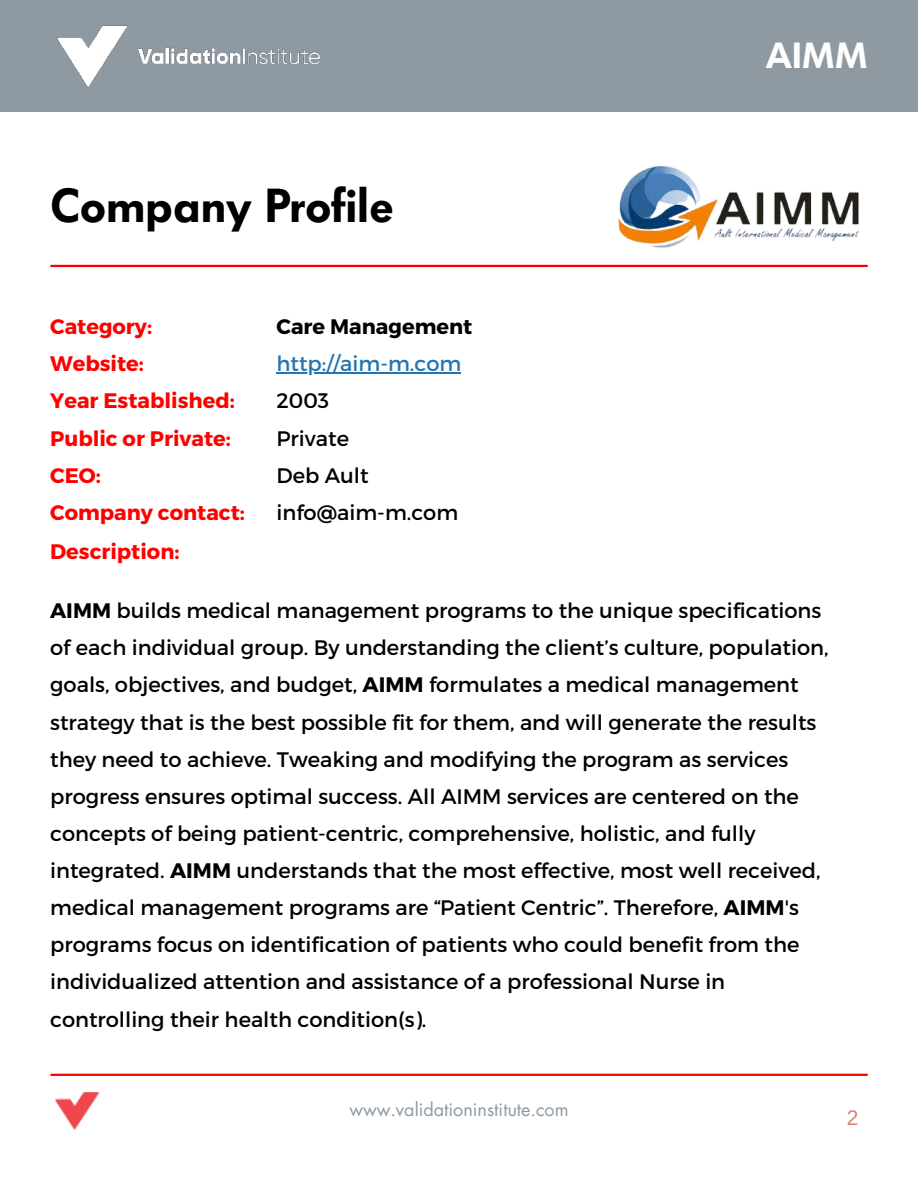
<style>
.page{position:relative;width:918px;height:1188px;background:#fff}
.page>*{position:absolute;margin:0;border:0;box-sizing:border-box;transform-origin:0 0}
.t1{font:600 47.25px "Futura BQ";color:#000}
.t2{font:600 36px "Futura BQ";color:#fff}
.t3{font:21px/37.2px "Montserrat";color:#000}
.t4{font:700 21px/37px "Montserrat";color:#f00}
.t5{font:21px "Montserrat";color:#2475b0}
.t6{font:700 21px "Montserrat";color:#000}
.t7{font:21px "Arimo";color:#d97f76}
.t8{font:18px "Futura LT";color:#8e99a2}
.s1{font-weight:700}
</style>
<div class="page">
<div style="left:0;top:0;width:918px;height:111px;background:#8e99a2"></div>
<img style="left:57px;top:25px;width:263px;height:62px">
<hr style="left:51px;top:1074px;width:816px;height:2px;background:#f00">
<img style="left:54px;top:1092px;width:45px;height:38px">
<hr style="left:51px;top:265px;width:816px;height:2px;background:#f00">
<hr style="left:276px;top:372px;width:185px;height:2px;background:#2475b0">
<img style="left:618px;top:165px;width:241px;height:83px">
<h1 class="t1" style="left:50px;top:178px;width:345px">Company Profile</h1>
<p class="t4" style="left:50px;top:309px;width:196px">Category:<br>Website:<br>Year Established:<br>Public or Private:<br>CEO:<br>Company contact:</p>
<p class="t4" style="left:50px;top:533px;width:131px">Description:</p>
<p class="t6" style="left:276px;top:314px;width:197px">Care Management</p>
<p class="t5" style="left:276px;top:351px;width:186px">http://aim-m.com</p>
<p class="t3" style="left:276px;top:382px;width:183px">2003<br>Private<br>Deb Ault info@aim-m.com</p>
<h2 class="t2" style="left:766px;top:35px;width:104px">AIMM</h2>
<p class="t3" style="left:50px;top:592px;width:780px"><span class="s1">AIMM</span> builds medical management programs to the unique specifications of each individual group. By understanding the client’s culture, population, goals, objectives, and budget, <span class="s1">AIMM</span> formulates a medical management strategy that is the best possible fit for them, and will generate the results they need to achieve. Tweaking and modifying the program as services progress ensures optimal success. All AIMM services are centered on the concepts of being patient-centric, comprehensive, holistic, and fully integrated. <span class="s1">AIMM</span> understands that the most effective, most well received, medical management programs are “Patient Centric”. Therefore, <span class="s1">AIMM</span>'s programs focus on identification of patients who could benefit from the individualized attention and assistance of a professional Nurse in controlling their health condition(s).</p>
<p class="t8" style="left:349px;top:1098px;width:221px">www.validationinstitute.com</p>
<p class="t7" style="left:847px;top:1105px;width:13px">2</p>
</div>
